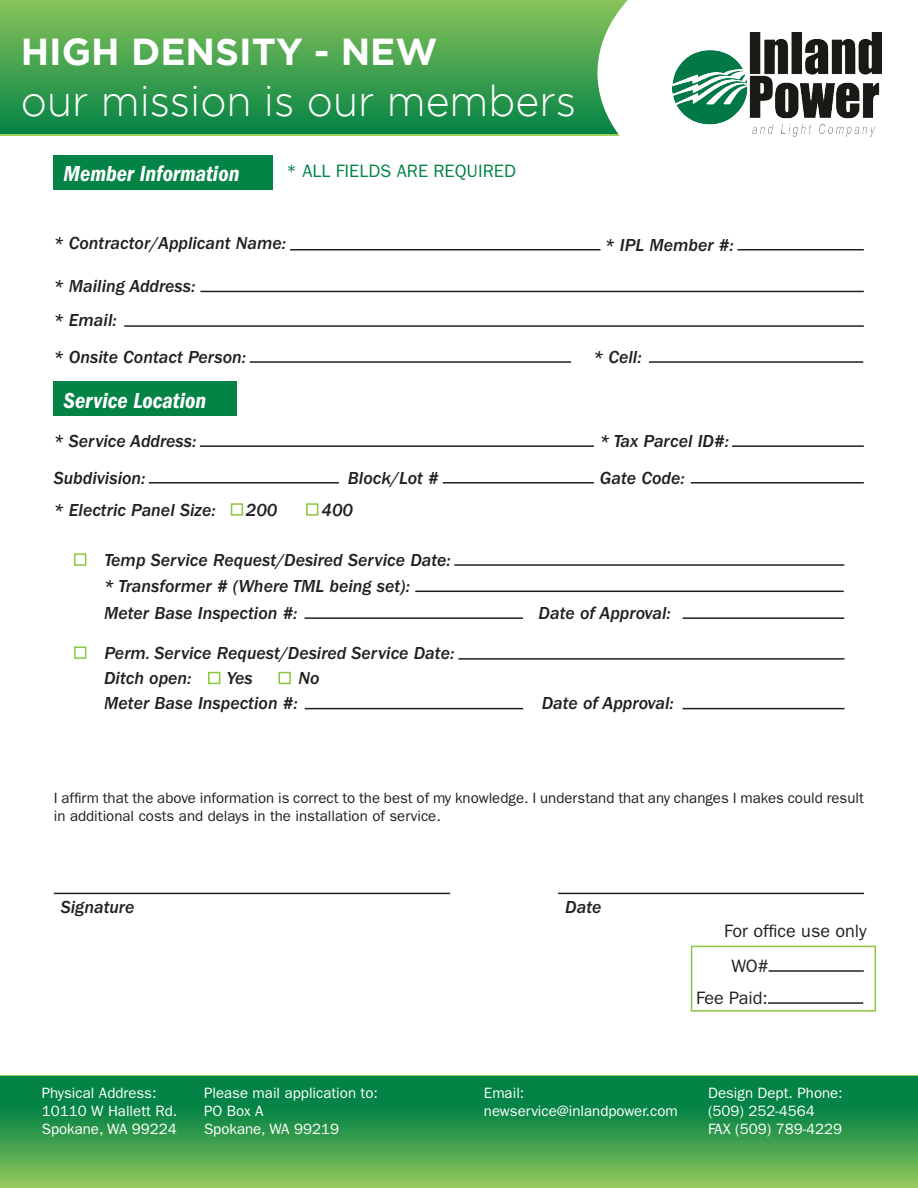
<style>
.page{position:relative;width:918px;height:1188px;background:#fff}
.page>*{position:absolute;margin:0;border:0;box-sizing:border-box;transform-origin:0 0}
.t1{font:300 42.75px "Gotham";color:#fff;scale:.96 1}
.t2{font:700 37.5px "Gotham";color:#fff}
.t3{font:italic 600 condensed 22.5px "Franklin Gothic";color:#fff}
.t4{font:18px "ITC Franklin Gothic Std Med It";color:#231f20}
.t5{font:18px "ITC Franklin Gothic Std";color:#231f20}
.t6{font:18px "ITC Franklin Gothic Std";color:#038345}
.t7{font:15px "ITC Franklin Gothic Std";color:#fff}
.t8{font:15px/18px "ITC Franklin Gothic Std";color:#231f20}
</style>
<div class="page">
<div style="left:0;top:1076px;width:918px;height:112px;background:linear-gradient(to bottom,#007440,#89c35b)"></div>
<div style="left:0;top:0;width:918px;height:134px;background:linear-gradient(to bottom,#89c35b,#048345)"></div>
<svg style="left:597px;top:0;width:321px;height:137px"></svg>
<div style="left:54px;top:155px;width:219px;height:34px;background:#038345"></div>
<hr style="left:290px;top:249px;width:310px;height:2px;background:#231f20">
<hr style="left:737px;top:249px;width:127px;height:2px;background:#231f20">
<hr style="left:200px;top:291px;width:664px;height:1px;background:#231f20">
<hr style="left:250px;top:361px;width:321px;height:2px;background:#231f20">
<div style="left:54px;top:382px;width:183px;height:34px;background:#038345"></div>
<hr style="left:200px;top:445px;width:394px;height:2px;background:#231f20">
<hr style="left:732px;top:445px;width:132px;height:2px;background:#231f20">
<hr style="left:149px;top:482px;width:190px;height:2px;background:#231f20">
<hr style="left:443px;top:482px;width:151px;height:2px;background:#231f20">
<hr style="left:691px;top:482px;width:173px;height:2px;background:#231f20">
<hr style="left:54px;top:893px;width:396px;height:1px;background:#231f20">
<hr style="left:558px;top:893px;width:306px;height:1px;background:#231f20">
<hr style="left:769px;top:970px;width:95px;height:2px;background:#231f20">
<div style="left:691px;top:946px;width:185px;height:66px;border:2px solid #8bc63e"></div>
<div style="left:306px;top:503px;width:12px;height:13px;border:2px solid #8bc63e"></div>
<div style="left:231px;top:503px;width:12px;height:13px;border:2px solid #8bc63e"></div>
<div style="left:74px;top:553px;width:12px;height:13px;border:2px solid #8bc63e"></div>
<hr style="left:454px;top:564px;width:390px;height:2px;background:#231f20">
<hr style="left:305px;top:617px;width:218px;height:2px;background:#231f20">
<hr style="left:683px;top:617px;width:161px;height:2px;background:#231f20">
<div style="left:74px;top:647px;width:12px;height:12px;border:2px solid #8bc63e"></div>
<hr style="left:415px;top:591px;width:429px;height:1px;background:#231f20">
<hr style="left:458px;top:658px;width:387px;height:2px;background:#231f20">
<div style="left:278px;top:672px;width:13px;height:12px;border:2px solid #8bc63e"></div>
<div style="left:208px;top:672px;width:12px;height:12px;border:2px solid #8bc63e"></div>
<hr style="left:305px;top:708px;width:218px;height:1px;background:#231f20">
<hr style="left:683px;top:708px;width:162px;height:1px;background:#231f20">
<hr style="left:124px;top:325px;width:740px;height:2px;background:#231f20">
<hr style="left:649px;top:361px;width:214px;height:2px;background:#231f20">
<hr style="left:768px;top:1002px;width:95px;height:2px;background:#231f20">
<img style="left:673px;top:32px;width:209px;height:104px">
<p class="t2" style="left:21px;top:30px;width:418px">HIGH DENSITY - NEW</p>
<p class="t1" style="left:21px;top:78px;width:580px">our mission is our members</p>
<p class="t3" style="left:64px;top:161px;width:177px">Member Information</p>
<p class="t6" style="left:286px;top:161px;width:231px">* ALL FIELDS ARE REQUIRED</p>
<p class="t4" style="left:54px;top:233px;width:234px">* Contractor/Applicant Name:</p>
<p class="t4" style="left:605px;top:234px;width:131px">* IPL Member #:</p>
<p class="t4" style="left:54px;top:276px;width:143px">* Mailing Address:</p>
<p class="t4" style="left:54px;top:310px;width:65px">* Email:</p>
<p class="t4" style="left:54px;top:347px;width:194px">* Onsite Contact Person:</p>
<p class="t3" style="left:64px;top:388px;width:144px">Service Location</p>
<p class="t4" style="left:54px;top:431px;width:144px">* Service Address:</p>
<p class="t4" style="left:600px;top:431px;width:131px">* Tax Parcel ID#:</p>
<p class="t4" style="left:54px;top:467px;width:93px">Subdivision:</p>
<p class="t4" style="left:348px;top:467px;width:92px">Block/Lot #</p>
<p class="t4" style="left:600px;top:467px;width:87px">Gate Code:</p>
<p class="t4" style="left:54px;top:500px;width:163px">* Electric Panel Size:</p>
<p class="t4" style="left:593px;top:347px;width:50px">* Cell:</p>
<p class="t4" style="left:246px;top:500px;width:33px">200</p>
<p class="t4" style="left:321px;top:500px;width:33px">400</p>
<p class="t4" style="left:104px;top:550px;width:348px">Temp Service Request/Desired Service Date:</p>
<p class="t4" style="left:104px;top:603px;width:195px">Meter Base Inspection #:</p>
<p class="t4" style="left:539px;top:603px;width:134px">Date of Approval:</p>
<p class="t4" style="left:104px;top:643px;width:352px">Perm. Service Request/Desired Service Date:</p>
<p class="t4" style="left:104px;top:576px;width:307px">* Transformer # (Where TML being set):</p>
<p class="t4" style="left:104px;top:668px;width:89px">Ditch open:</p>
<p class="t4" style="left:227px;top:668px;width:28px">Yes</p>
<p class="t4" style="left:299px;top:668px;width:23px">No</p>
<p class="t4" style="left:104px;top:693px;width:195px">Meter Base Inspection #:</p>
<p class="t4" style="left:542px;top:693px;width:134px">Date of Approval:</p>
<p class="t8" style="left:54px;top:789px;width:812px">I affirm that the above information is correct to the best of my knowledge. I understand that any changes I makes could result in additional costs and delays in the installation of service.</p>
<p class="t4" style="left:61px;top:897px;width:75px">Signature</p>
<p class="t4" style="left:565px;top:897px;width:38px">Date</p>
<p class="t5" style="left:724px;top:920px;width:144px">For office use only</p>
<p class="t5" style="left:732px;top:955px;width:39px">WO#</p>
<p class="t5" style="left:696px;top:987px;width:73px">Fee Paid:</p>
<p class="t7" style="left:42px;top:1085px;width:116px">Physical Address:</p>
<p class="t7" style="left:42px;top:1103px;width:137px">10110 W Hallett Rd.</p>
<p class="t7" style="left:42px;top:1121px;width:137px">Spokane, WA 99224</p>
<p class="t7" style="left:204px;top:1085px;width:175px">Please mail application to:</p>
<p class="t7" style="left:204px;top:1103px;width:61px">PO Box A</p>
<p class="t7" style="left:204px;top:1121px;width:137px">Spokane, WA 99219</p>
<p class="t7" style="left:484px;top:1085px;width:42px">Email:</p>
<p class="t7" style="left:484px;top:1103px;width:195px">newservice@inlandpower.com</p>
<p class="t7" style="left:708px;top:1085px;width:136px">Design Dept. Phone:</p>
<p class="t7" style="left:708px;top:1103px;width:108px">(509) 252-4564</p>
<p class="t7" style="left:708px;top:1121px;width:135px">FAX (509) 789-4229</p>
</div>
